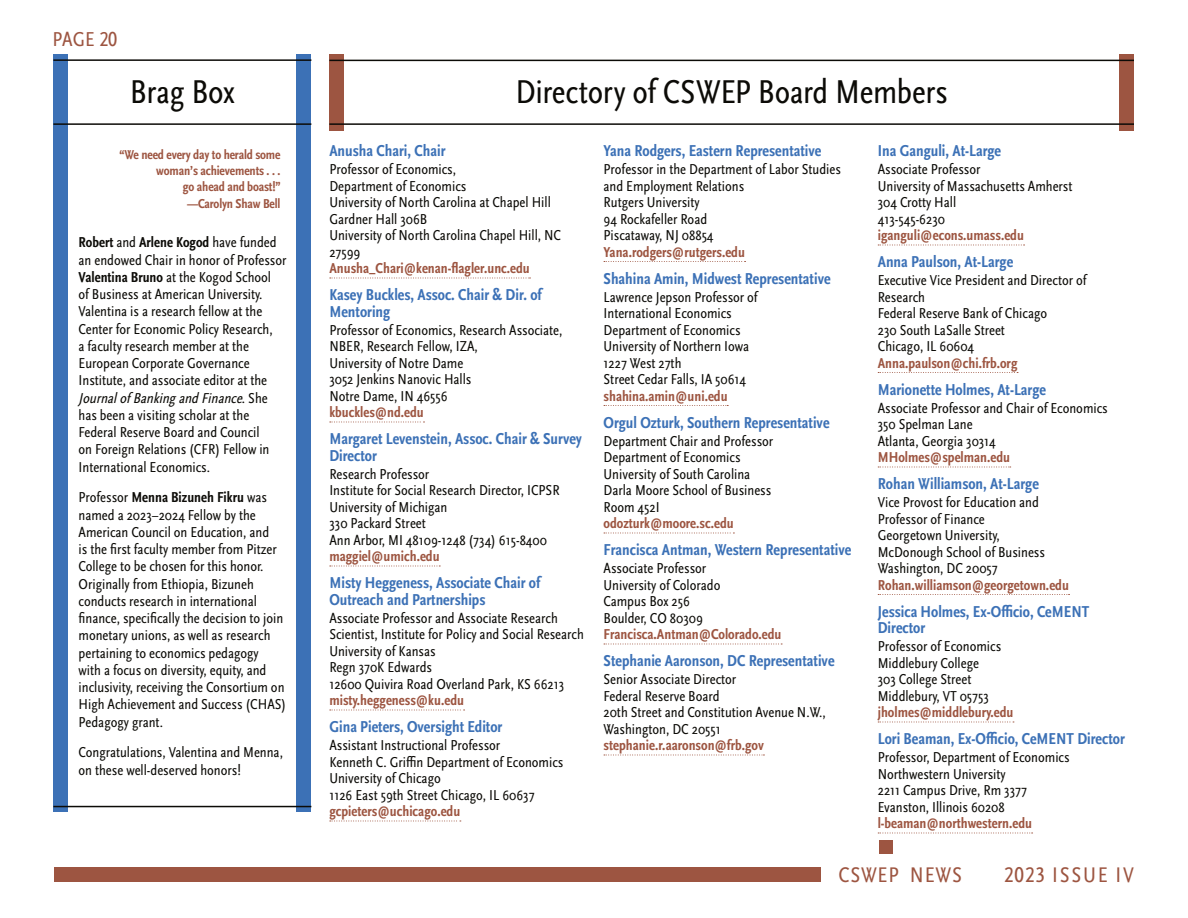
<style>
.page{position:relative;width:1188px;height:918px;background:#fff}
.page>*{position:absolute;margin:0;border:0;box-sizing:border-box;transform-origin:0 0}
.t1{font:condensed 34.5px "Scala Sans OT";letter-spacing:-.01em;color:#0c0b07}
.t2{font:condensed 22.2px "Scala Sans OT";letter-spacing:.07em;color:#9d5541}
.t3{font:condensed 22.2px "Scala Sans OT";letter-spacing:.035em;color:#9d5541}
.t4{font:condensed 21px "Scala Sans OT";letter-spacing:.005em;color:#9d5541}
.t5{font:700 condensed 16.5px/16.5px "Scala Sans OT";color:#3c71b6}
.t6{font:condensed 15px/16.5px "Scala Sans OT";color:#0c0b07}
.t7{font:700 condensed 15px "Scala Sans OT";color:#9d5541}
.t8{font:700 condensed 13.5px/16.2px "Scala Sans OT";letter-spacing:-.01em;color:#9d5541;text-align:right}
.s1{font-weight:700}
.s2{font-style:italic}
</style>
<div class="page">
<div style="left:54px;top:867px;width:766px;height:15px;background:#9d5541"></div>
<div style="left:329px;top:54px;width:15px;height:76px;background:#9d5541"></div>
<div style="left:1119px;top:54px;width:15px;height:76px;background:#9d5541"></div>
<hr style="left:329px;top:60px;width:805px;height:1px;background:#0c0b07">
<hr style="left:329px;top:123px;width:805px;height:2px;background:#0c0b07">
<svg style="left:330px;top:278px;width:200px;height:1px"></svg>
<svg style="left:330px;top:422px;width:95px;height:1px"></svg>
<svg style="left:330px;top:566px;width:110px;height:1px"></svg>
<svg style="left:330px;top:710px;width:135px;height:1px"></svg>
<svg style="left:330px;top:821px;width:131px;height:1px"></svg>
<svg style="left:604px;top:261px;width:142px;height:1px"></svg>
<svg style="left:604px;top:405px;width:124px;height:1px"></svg>
<svg style="left:604px;top:533px;width:130px;height:1px"></svg>
<svg style="left:604px;top:644px;width:178px;height:1px"></svg>
<svg style="left:604px;top:755px;width:160px;height:1px"></svg>
<svg style="left:878px;top:245px;width:147px;height:1px"></svg>
<svg style="left:878px;top:372px;width:140px;height:1px"></svg>
<svg style="left:878px;top:467px;width:133px;height:1px"></svg>
<svg style="left:878px;top:594px;width:192px;height:1px"></svg>
<svg style="left:878px;top:722px;width:136px;height:1px"></svg>
<svg style="left:878px;top:833px;width:155px;height:1px"></svg>
<div style="left:879px;top:840px;width:14px;height:14px;background:#9d5541"></div>
<div style="left:53px;top:54px;width:15px;height:758px;background:#3c71b6"></div>
<div style="left:296px;top:54px;width:15px;height:758px;background:#3c71b6"></div>
<hr style="left:53px;top:59px;width:258px;height:2px;background:#0c0b07">
<hr style="left:53px;top:806px;width:258px;height:1px;background:#0c0b07">
<hr style="left:53px;top:123px;width:258px;height:2px;background:#0c0b07">
<h3 class="t4" style="left:53px;top:28px;width:66px">PAGE 20</h3>
<h1 class="t1" style="left:130px;top:73px;width:107px">Brag Box</h1>
<p class="t8" style="left:120px;top:147px;width:162px">“We need every day to herald some woman’s achievements . . .<br>go ahead and boast!”<br>—Carolyn Shaw Bell</p>
<p class="t6" style="left:79px;top:234px;width:209px;line-height:17.2px"><span class="s1">Robert</span> and <span class="s1">Arlene Kogod</span> have funded an endowed Chair in honor of Professor <span class="s1">Valentina Bruno</span> at the Kogod School<br>of Business at American University.<br>Valentina is a research fellow at the Center for Economic Policy Research,<br>a faculty research member at the European Corporate Governance Institute, and associate editor at the <span class="s2">Journalof Bankingand Finance</span>. S h e has been a visiting scholar at the Federal Reserve Board and Council<br>on Foreign Relations (CFR) Fellow in International Economics.</p>
<p class="t6" style="left:79px;top:489px;width:209px;line-height:17.2px">Professor <span class="s1">Menna Bizuneh Fikru</span> was named a 2023–2024 Fellow by the American Council on Education, and<br>is the first faculty member from Pitzer College to be chosen for this honor.<br>Originally from Ethiopia, Bizuneh conducts research in international finance, specifically the decision to join monetary unions, as well as research pertaining to economics pedagogy<br>with a focus on diversity, equity, and inclusivity, receiving the Consortium on High Achievement and Success (CHAS)<br>Pedagogy grant.</p>
<p class="t6" style="left:79px;top:744px;width:206px;line-height:17.2px">Congratulations, Valentina and Menna, on these well-deserved honors!</p>
<h1 class="t1" style="left:515px;top:72px;width:434px">Directory of CSWEP Board Members</h1>
<p class="t5" style="left:329px;top:143px;width:118px">Anusha Chari, Chair</p>
<p class="t6" style="left:329px;top:162px;width:233px">Professor of Economics,<br>Department of Economics<br>University of North Carolina at Chapel Hill<br>Gardner Hall 306B<br>University of North Carolina Chapel Hill, NC<br>27599</p>
<p class="t7" style="left:329px;top:260px;width:202px">Anusha_Chari@kenan-flagler.unc.edu</p>
<p class="t5" style="left:329px;top:287px;width:214px">Kasey Buckles, Assoc. Chair &amp; Dir. of<br>Mentoring</p>
<p class="t6" style="left:329px;top:322px;width:235px">Professor of Economics, Research Associate,<br>NBER, Research Fellow, IZA,<br>University of Notre Dame<br>3052 Jenkins Nanovic Halls<br>Notre Dame, IN 46556</p>
<p class="t7" style="left:329px;top:404px;width:96px">kbuckles@nd.edu</p>
<p class="t5" style="left:329px;top:431px;width:254px">Margaret Levenstein, Assoc. Chair &amp; Survey<br>Director</p>
<p class="t6" style="left:329px;top:466px;width:232px">Research Professor<br>Institute for Social Research Director, ICPSR<br>University of Michigan<br>330 Packard Street<br>Ann Arbor, MI 48109-1248 (734) 615-8400</p>
<p class="t7" style="left:329px;top:548px;width:112px">maggiel@umich.edu</p>
<p class="t5" style="left:329px;top:575px;width:212px">Misty Heggeness, Associate Chair of<br>Outreach and Partnerships</p>
<p class="t6" style="left:329px;top:610px;width:256px">Associate Professor and Associate Research Scientist, Institute for Policy and Social Research University of Kansas<br>Regn 370K Edwards<br>12600 Quivira Road Overland Park, KS 66213</p>
<p class="t7" style="left:329px;top:692px;width:136px">misty.heggeness@ku.edu</p>
<p class="t5" style="left:329px;top:719px;width:175px">Gina Pieters, Oversight Editor</p>
<p class="t6" style="left:329px;top:738px;width:235px">Assistant Instructional Professor<br>Kenneth C. Griffin Department of Economics University of Chicago<br>1126 East 59th Street Chicago, IL 60637</p>
<p class="t7" style="left:329px;top:803px;width:132px">gcpieters@uchicago.edu</p>
<p class="t5" style="left:604px;top:143px;width:219px">Yana Rodgers, Eastern Representative</p>
<p class="t6" style="left:604px;top:162px;width:239px">Professor in the Department of Labor Studies and Employment Relations<br>Rutgers University<br>94 Rockafeller Road<br>Piscataway, NJ 08854</p>
<p class="t7" style="left:604px;top:244px;width:143px">Yana.rodgers@rutgers.edu</p>
<p class="t5" style="left:604px;top:271px;width:229px">Shahina Amin, Midwest Representative</p>
<p class="t6" style="left:604px;top:289px;width:156px">Lawrence Jepson Professor of<br>International Economics<br>Department of Economics<br>University of Northern Iowa<br>1227 West 27th<br>Street Cedar Falls, IA 50614</p>
<p class="t7" style="left:604px;top:388px;width:126px">shahina.amin@uni.edu</p>
<p class="t5" style="left:604px;top:415px;width:228px">Orgul Ozturk, Southern Representative</p>
<p class="t6" style="left:604px;top:433px;width:171px">Department Chair and Professor<br>Department of Economics<br>University of South Carolina<br>Darla Moore School of Business<br>Room 452I</p>
<p class="t7" style="left:604px;top:515px;width:132px">odozturk@moore.sc.edu</p>
<p class="t5" style="left:604px;top:542px;width:249px">Francisca Antman, Western Representative</p>
<p class="t6" style="left:604px;top:561px;width:118px">Associate Professor<br>University of Colorado<br>Campus Box 256<br>Boulder, CO 80309</p>
<p class="t7" style="left:604px;top:626px;width:179px">Francisca.Antman@Colorado.edu</p>
<p class="t5" style="left:604px;top:653px;width:232px">Stephanie Aaronson, DC Representative</p>
<p class="t6" style="left:604px;top:672px;width:224px">Senior Associate Director<br>Federal Reserve Board<br>20th Street and Constitution Avenue N.W.,<br>Washington, DC 20551</p>
<p class="t7" style="left:604px;top:737px;width:162px">stephanie.r.aaronson@frb.gov</p>
<p class="t5" style="left:878px;top:143px;width:125px">Ina Ganguli, At-Large</p>
<p class="t6" style="left:878px;top:162px;width:196px">Associate Professor<br>University of Massachusetts Amherst<br>304 Crotty Hall<br>413-545-6230</p>
<p class="t7" style="left:878px;top:227px;width:148px">iganguli@econs.umass.edu</p>
<p class="t5" style="left:878px;top:254px;width:137px">Anna Paulson, At-Large</p>
<p class="t6" style="left:878px;top:273px;width:210px">Executive Vice President and Director of<br>Research<br>Federal Reserve Bank of Chicago<br>230 South LaSalle Street<br>Chicago, IL 60604</p>
<p class="t7" style="left:878px;top:355px;width:141px">Anna.paulson@chi.frb.org</p>
<p class="t5" style="left:878px;top:382px;width:170px">Marionette Holmes, At-Large</p>
<p class="t6" style="left:878px;top:400px;width:231px">Associate Professor and Chair of Economics<br>350 Spelman Lane<br>Atlanta, Georgia 30314</p>
<p class="t7" style="left:878px;top:449px;width:134px">MHolmes@spelman.edu</p>
<p class="t5" style="left:878px;top:476px;width:163px">Rohan Williamson, At-Large</p>
<p class="t6" style="left:878px;top:495px;width:169px">Vice Provost for Education and<br>Professor of Finance<br>Georgetown University,<br>McDonough School of Business<br>Washington, DC 20057</p>
<p class="t7" style="left:878px;top:577px;width:193px">Rohan.williamson@georgetown.edu</p>
<p class="t5" style="left:878px;top:604px;width:213px">Jessica Holmes, Ex-Officio, CeMENT<br>Director</p>
<p class="t6" style="left:878px;top:639px;width:125px">Professor of Economics<br>Middlebury College<br>303 College Street<br>Middlebury, VT 05753</p>
<p class="t7" style="left:878px;top:704px;width:137px">jholmes@middlebury.edu</p>
<p class="t5" style="left:878px;top:731px;width:249px">Lori Beaman, Ex-Officio, CeMENT Director</p>
<p class="t6" style="left:878px;top:750px;width:193px">Professor, Department of Economics<br>Northwestern University<br>2211 Campus Drive, Rm 3377<br>Evanston, Illinois 60208</p>
<p class="t7" style="left:878px;top:815px;width:156px">l-beaman@northwestern.edu</p>
<h2 class="t3" style="left:838px;top:863px;width:125px">CSWEP NEWS</h2>
<h2 class="t2" style="left:1005px;top:863px;width:131px">2023 ISSUE IV</h2>
</div>
